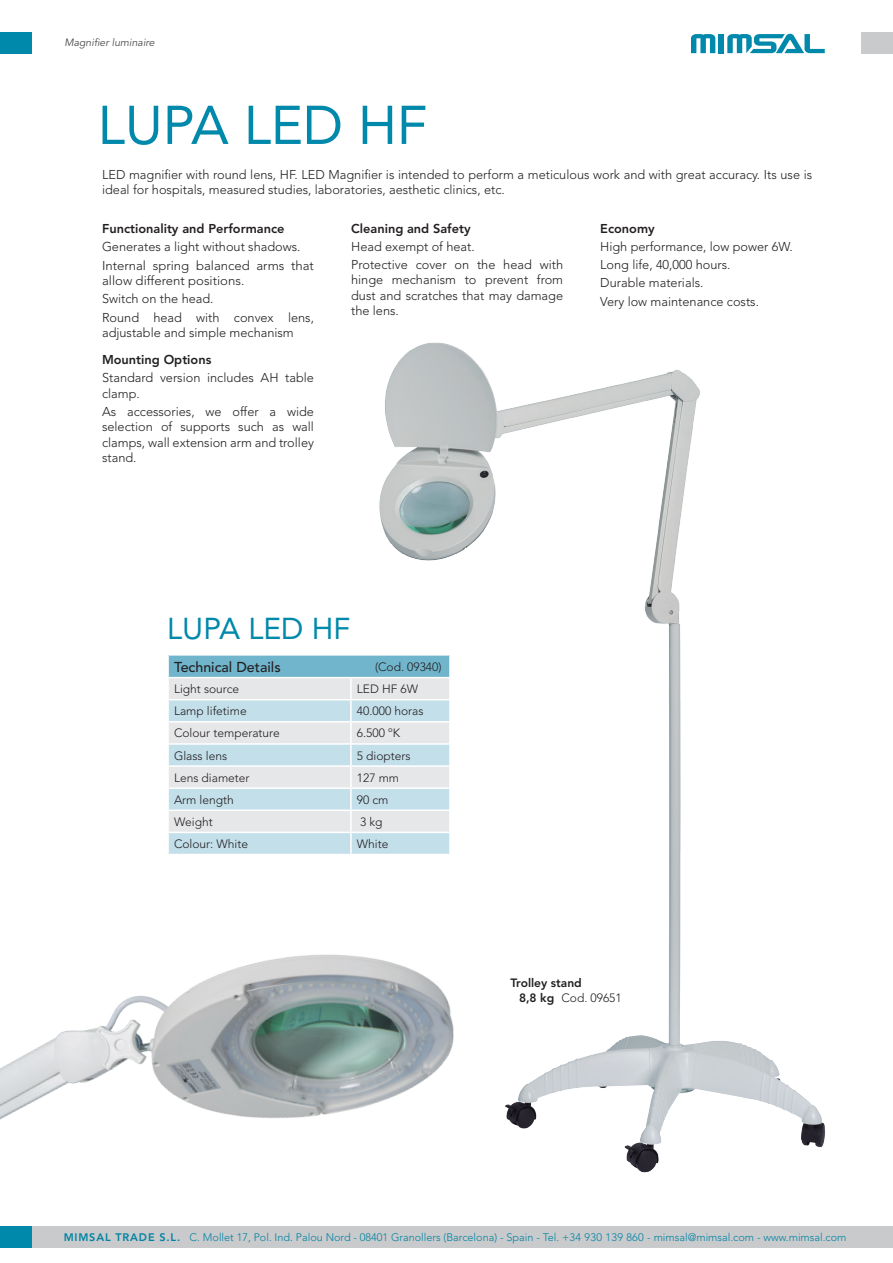
<style>
.page{position:relative;width:893px;height:1263px;background:#fff}
.page>*{position:absolute;margin:0;border:0;box-sizing:border-box;transform-origin:0 0}
.t1{font:54px "Avenir LT Std";color:#0089aa}
.t2{font:30px "Avenir LT Std";color:#0089aa}
.t3{font:500 14.25px "Avenir LT Std";color:#231f20}
.t4{font:300 12.75px/15.3px "Avenir LT Std";color:#231f20}
.t5{font:800 12.75px "Avenir LT Std";color:#231f20}
.t6{font:300 12px "Avenir LT Std";color:#231f20}
.t7{font:800 12px "Avenir LT Std";color:#231f20}
.t8{font:300 10.8px "Avenir LT Std";color:#0083a3}
.t9{font:italic 10.5px "Avenir LT Std";color:#4b4c4d}
.s1{font-weight:800}
</style>
<div class="page">
<div style="left:0;top:32px;width:32px;height:21px;background:#0089aa"></div>
<div style="left:861px;top:32px;width:32px;height:21px;background:#c9cacc"></div>
<svg style="left:691px;top:34px;width:24px;height:19px"></svg>
<div style="left:719px;top:34px;width:5px;height:19px;background:#0089aa"></div>
<svg style="left:727px;top:34px;width:98px;height:19px"></svg>
<div style="left:32px;top:1226px;width:861px;height:22px;background:#c9cacc"></div>
<div style="left:0;top:1226px;width:32px;height:22px;background:#0089aa"></div>
<img style="left:0;top:954px;width:330px;height:166px">
<img style="left:330px;top:342px;width:495px;height:831px">
<div style="left:168px;top:655px;width:282px;height:23px;background:#70b5cc"></div>
<svg style="left:169px;top:678px;width:280px;height:176px;background:#d4e3e9"></svg>
<hr style="left:167px;top:654px;width:184px;height:2px;background:#fff">
<hr style="left:167px;top:656px;width:2px;height:21px;background:#fff">
<hr style="left:351px;top:654px;width:100px;height:2px;background:#fff">
<hr style="left:449px;top:656px;width:2px;height:21px;background:#fff">
<hr style="left:167px;top:677px;width:184px;height:1px;background:#fff">
<hr style="left:351px;top:677px;width:100px;height:1px;background:#fff">
<hr style="left:350px;top:678px;width:2px;height:21px;background:#fff">
<hr style="left:449px;top:678px;width:2px;height:21px;background:#fff">
<hr style="left:167px;top:699px;width:184px;height:1px;background:#fff">
<hr style="left:351px;top:699px;width:100px;height:1px;background:#fff">
<hr style="left:350px;top:700px;width:2px;height:21px;background:#fff">
<hr style="left:449px;top:700px;width:2px;height:21px;background:#fff">
<hr style="left:167px;top:721px;width:184px;height:2px;background:#fff">
<hr style="left:351px;top:721px;width:100px;height:2px;background:#fff">
<hr style="left:350px;top:723px;width:2px;height:20px;background:#fff">
<hr style="left:449px;top:723px;width:2px;height:20px;background:#fff">
<hr style="left:167px;top:743px;width:184px;height:2px;background:#fff">
<hr style="left:351px;top:743px;width:100px;height:2px;background:#fff">
<hr style="left:350px;top:745px;width:2px;height:20px;background:#fff">
<hr style="left:449px;top:745px;width:2px;height:20px;background:#fff">
<hr style="left:167px;top:765px;width:184px;height:2px;background:#fff">
<hr style="left:351px;top:765px;width:100px;height:2px;background:#fff">
<hr style="left:350px;top:767px;width:2px;height:20px;background:#fff">
<hr style="left:449px;top:767px;width:2px;height:20px;background:#fff">
<hr style="left:167px;top:787px;width:184px;height:2px;background:#fff">
<hr style="left:351px;top:787px;width:100px;height:2px;background:#fff">
<hr style="left:350px;top:789px;width:2px;height:20px;background:#fff">
<hr style="left:449px;top:789px;width:2px;height:20px;background:#fff">
<hr style="left:167px;top:809px;width:184px;height:2px;background:#fff">
<hr style="left:351px;top:809px;width:100px;height:2px;background:#fff">
<hr style="left:350px;top:811px;width:2px;height:21px;background:#fff">
<hr style="left:449px;top:811px;width:2px;height:21px;background:#fff">
<hr style="left:167px;top:832px;width:184px;height:1px;background:#fff">
<hr style="left:351px;top:832px;width:100px;height:1px;background:#fff">
<hr style="left:350px;top:833px;width:2px;height:21px;background:#fff">
<hr style="left:449px;top:833px;width:2px;height:21px;background:#fff">
<hr style="left:167px;top:854px;width:184px;height:1px;background:#fff">
<hr style="left:351px;top:854px;width:100px;height:1px;background:#fff">
<p class="t9" style="left:64px;top:37px;width:92px">Magnifier luminaire</p>
<p class="t1" style="left:98px;top:94px;width:331px">LUPA LED HF</p>
<p class="t4" style="left:102px;top:167px;width:712px">LED magnifier with round lens, HF. LED Magnifier is intended to perform a meticulous work and with great accuracy. Its use is ideal for hospitals, measured studies, laboratories, aesthetic clinics, etc.</p>
<p class="t5" style="left:102px;top:221px;width:184px">Functionality and Performance</p>
<p class="t4" style="left:102px;top:239px;width:200px">Generates a light without shadows.</p>
<p class="t4" style="left:102px;top:258px;width:213px">Internal spring balanced arms that allow different positions.</p>
<p class="t4" style="left:102px;top:291px;width:113px">Switch on the head.</p>
<p class="t4" style="left:102px;top:310px;width:213px">Round head with convex lens, adjustable and simple mechanism</p>
<p class="t5" style="left:102px;top:352px;width:111px">Mounting Options</p>
<p class="t4" style="left:102px;top:370px;width:213px">Standard version includes AH table clamp.</p>
<p class="t4" style="left:102px;top:404px;width:213px;text-align:justify">As accessories, we offer a wide selection of supports such as wall clamps, wall extension arm and trolley stand.</p>
<p class="t5" style="left:351px;top:221px;width:121px">Cleaning and Safety</p>
<p class="t4" style="left:351px;top:239px;width:125px">Head exempt of heat.</p>
<p class="t4" style="left:351px;top:257px;width:213px;text-align:justify">Protective cover on the head with hinge mechanism to prevent from dust and scratches that may damage the lens.</p>
<p class="t5" style="left:600px;top:221px;width:56px">Economy</p>
<p class="t4" style="left:600px;top:239px;width:194px">High performance, low power 6W.</p>
<p class="t4" style="left:600px;top:257px;width:132px">Long life, 40,000 hours.</p>
<p class="t4" style="left:600px;top:275px;width:105px">Durable materials.</p>
<p class="t4" style="left:600px;top:294px;width:160px">Very low maintenance costs.</p>
<p class="t2" style="left:167px;top:611px;width:184px">LUPA LED HF</p>
<p class="t3" style="left:174px;top:658px;width:108px">Technical Details</p>
<p class="t6" style="left:174px;top:682px;width:67px">Light source</p>
<p class="t6" style="left:357px;top:682px;width:63px">LED HF 6W</p>
<p class="t6" style="left:174px;top:704px;width:74px">Lamp lifetime</p>
<p class="t6" style="left:357px;top:704px;width:68px">40.000 horas</p>
<p class="t6" style="left:174px;top:726px;width:107px">Colour temperature</p>
<p class="t6" style="left:357px;top:726px;width:45px">6.500 ºK</p>
<p class="t6" style="left:174px;top:748px;width:55px">Glass lens</p>
<p class="t6" style="left:357px;top:748px;width:55px">5 diopters</p>
<p class="t6" style="left:174px;top:770px;width:77px">Lens diameter</p>
<p class="t6" style="left:357px;top:770px;width:44px">127 mm</p>
<p class="t6" style="left:174px;top:792px;width:61px">Arm length</p>
<p class="t6" style="left:357px;top:792px;width:33px">90 cm</p>
<p class="t6" style="left:174px;top:815px;width:40px">Weight</p>
<p class="t6" style="left:360px;top:815px;width:24px">3 kg</p>
<p class="t6" style="left:174px;top:837px;width:76px">Colour: White</p>
<p class="t6" style="left:357px;top:837px;width:33px">White</p>
<p class="t6" style="left:375px;top:660px;width:68px">(Cod. 09340)</p>
<p class="t7" style="left:510px;top:976px;width:73px">Trolley stand</p>
<p class="t6" style="left:519px;top:990px;width:104px"><span class="s1">8,8 kg</span> Cod. 09651</p>
<p class="t8" style="left:64px;top:1231px;width:784px"><span class="s1">MIMSAL TRADE S.L.</span> C. Mollet 17, Pol. Ind. Palou Nord - 08401 Granollers (Barcelona) - Spain - Tel. +34 930 139 860 - mimsal@mimsal.com - www.mimsal.com</p>
</div>
